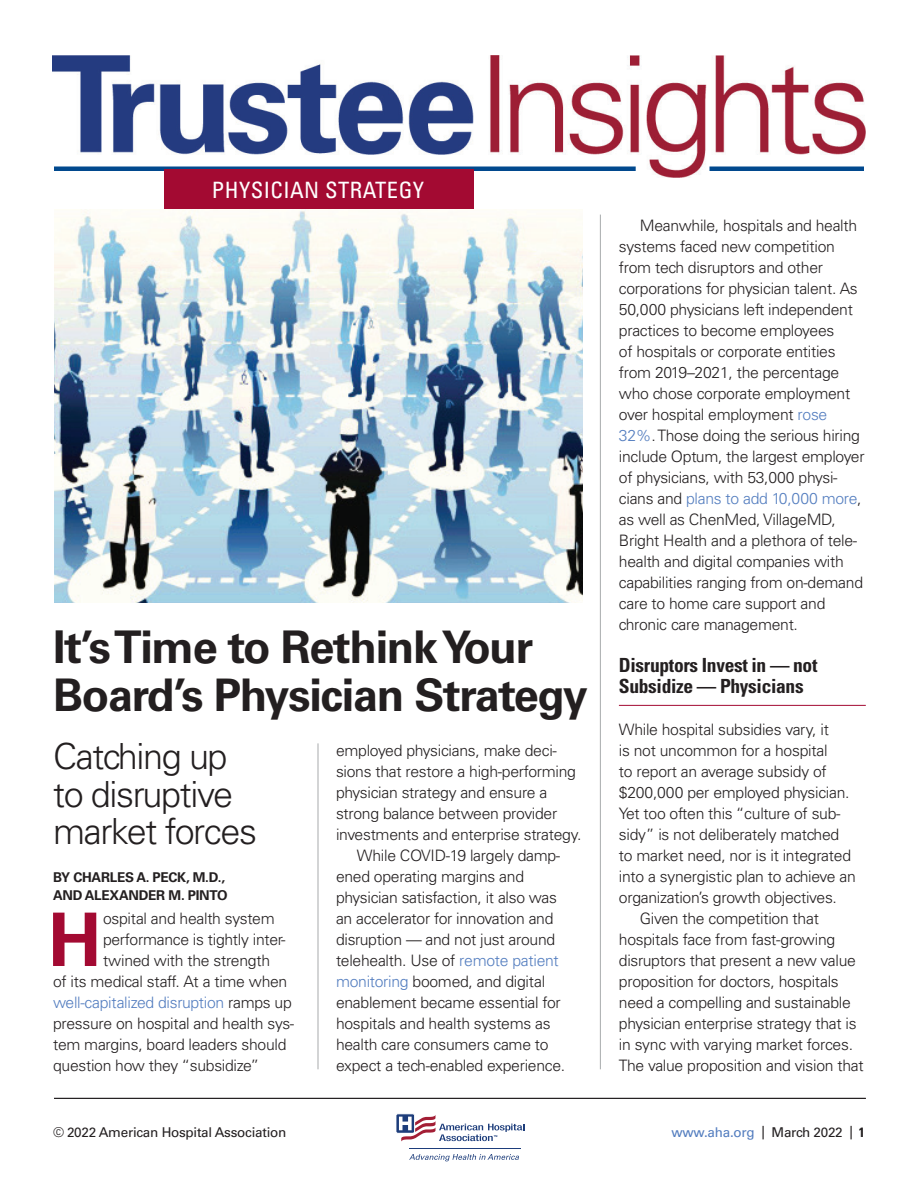
<style>
.page{position:relative;width:918px;height:1188px;background:#fff}
.page>*{position:absolute;margin:0;border:0;box-sizing:border-box;transform-origin:0 0}
.t1{font:700 73.8px "Univers LT Std";color:#a30a32}
.t2{font:700 45px/48px "Univers LT Std";letter-spacing:-.03em;color:#231f20}
.t3{font:300 36px/37.5px "Univers LT Std";letter-spacing:-.04em;color:#231f20}
.t4{font:condensed 22.5px "Univers LT Std";letter-spacing:.02em;color:#fff}
.t5{font:700 condensed 19.5px/21px "Univers LT Std";letter-spacing:-.015em;color:#231f20}
.t6{font:300 15.75px/21px "Univers LT Std";letter-spacing:-.02em;color:#231f20}
.t7{font:300 15.75px "Univers LT Std";letter-spacing:-.02em;color:#537dbf}
.t8{font:700 13.5px/18px "Univers LT Std";letter-spacing:-.02em;color:#231f20}
.t9{font:13.5px "Univers LT Std";letter-spacing:-.02em;color:#231f20}
.t10{font:13.5px "Univers LT Std";letter-spacing:-.02em;color:#537dbf}
.s1{color:#231f20}
.s2{color:#537dbf}
.s3{font-weight:700;font-stretch:condensed;color:#231f20}
</style>
<div class="page">
<hr style="left:409px;top:1148px;width:112px;height:1px;background:#1d3d7b">
<svg style="left:409px;top:1154px;width:110px;height:7px"></svg>
<svg style="left:396px;top:1113px;width:128px;height:29px"></svg>
<hr style="left:54px;top:1098px;width:812px;height:1px;background:#231f20">
<img style="left:52px;top:56px;width:814px;height:122px">
<div style="left:710px;top:166px;width:154px;height:5px;background:#01498e"></div>
<svg style="left:54px;top:166px;width:582px;height:5px;background:#30558f"></svg>
<hr style="left:600px;top:215px;width:1px;height:854px;background:#a8abac">
<hr style="left:619px;top:705px;width:247px;height:1px;background:#a30a32">
<div style="left:164px;top:170px;width:309px;height:39px;background:#a30a32"></div>
<img style="left:54px;top:209px;width:529px;height:394px">
<hr style="left:318px;top:743px;width:1px;height:326px;background:#a8abac">
<h3 class="t4" style="left:212px;top:176px;width:214px">PHYSICIAN STRATEGY</h3>
<h2 class="t2" style="left:53px;top:623px;width:536px">It’s Time to Rethink Your<br>Board’s Physician Strategy</h2>
<h3 class="t3" style="left:53px;top:738px;width:206px">Catching up to disruptive market forces</h3>
<p class="t8" style="left:53px;top:868px;width:176px">BY CHARLES A. PECK, M.D.,<br>AND ALEXANDER M. PINTO</p>
<h1 class="t1" style="left:48px;top:897px;width:55px">H</h1>
<p class="t6" style="left:103px;top:908px;width:173px">ospital and health system</p>
<p class="t6" style="left:103px;top:929px;width:184px">performance is tightly inter-</p>
<p class="t6" style="left:103px;top:950px;width:169px">twined with the strength</p>
<p class="t6" style="left:53px;top:971px;width:236px">of its medical staff. At a time when</p>
<p class="t7" style="left:53px;top:993px;width:240px">well-capitalized disruption <span class="s1">ramps up</span></p>
<p class="t6" style="left:53px;top:1013px;width:243px">pressure on hospital and health sys-</p>
<p class="t6" style="left:53px;top:1034px;width:235px">tem margins, board leaders should</p>
<p class="t6" style="left:53px;top:1055px;width:208px">question how they “subsidize”</p>
<p class="t6" style="left:336px;top:740px;width:222px">employed physicians, make deci-</p>
<p class="t6" style="left:336px;top:761px;width:242px">sions that restore a high-performing</p>
<p class="t6" style="left:336px;top:782px;width:213px">physician strategy and ensure a</p>
<p class="t6" style="left:336px;top:803px;width:223px">strong balance between provider</p>
<p class="t6" style="left:336px;top:824px;width:247px">investments and enterprise strategy.</p>
<p class="t6" style="left:357px;top:845px;width:205px">While COVID-19 largely damp-</p>
<p class="t6" style="left:336px;top:866px;width:190px">ened operating margins and</p>
<p class="t6" style="left:336px;top:887px;width:222px">physician satisfaction, it also was</p>
<p class="t6" style="left:336px;top:908px;width:219px">an accelerator for innovation and</p>
<p class="t6" style="left:336px;top:929px;width:221px">disruption — and not just around</p>
<p class="t6" style="left:336px;top:950px;width:224px">telehealth. Use of <span class="s2">remote patient</span></p>
<p class="t6" style="left:336px;top:971px;width:211px"><span class="s2">monitoring</span> boomed, and digital</p>
<p class="t6" style="left:336px;top:992px;width:226px">enablement became essential for</p>
<p class="t6" style="left:336px;top:1013px;width:216px">hospitals and health systems as</p>
<p class="t6" style="left:336px;top:1034px;width:214px">health care consumers came to</p>
<p class="t6" style="left:336px;top:1055px;width:231px">expect a tech-enabled experience.</p>
<p class="t6" style="left:619px;top:215px;width:247px;text-indent:21px">Meanwhile, hospitals and health systems faced new competition from tech disruptors and other corporations for physician talent. As 50,000 physicians left independent practices to become employees<br>of hospitals or corporate entities from 2019–2021, the percentage who chose corporate employment over hospital employment <span class="s2">rose 32%</span>. Those doing the serious hiring include Optum, the largest employer of physicians, with 53,000 physi&shy;cians and <span class="s2">plans to add 10,000 more</span>, as well as ChenMed, VillageMD, Bright Health and a plethora of tele&shy;health and digital companies with capabilities ranging from on-demand care to home care support and chronic care management.</p>
<p class="t5" style="left:619px;top:654px;width:200px">Disruptors Invest in — not<br>Subsidize — Physicians</p>
<p class="t6" style="left:619px;top:719px;width:212px">While hospital subsidies vary, it</p>
<p class="t6" style="left:619px;top:740px;width:210px">is not uncommon for a hospital</p>
<p class="t6" style="left:619px;top:761px;width:209px">to report an average subsidy of</p>
<p class="t6" style="left:619px;top:782px;width:232px">$200,000 per employed physician.</p>
<p class="t6" style="left:619px;top:803px;width:223px">Yet too often this “culture of sub-</p>
<p class="t6" style="left:619px;top:824px;width:222px">sidy” is not deliberately matched</p>
<p class="t6" style="left:619px;top:845px;width:234px">to market need, nor is it integrated</p>
<p class="t6" style="left:619px;top:866px;width:238px">into a synergistic plan to achieve an</p>
<p class="t6" style="left:619px;top:887px;width:220px">organization’s growth objectives.</p>
<p class="t6" style="left:640px;top:908px;width:181px">Given the competition that</p>
<p class="t6" style="left:619px;top:929px;width:218px">hospitals face from fast-growing</p>
<p class="t6" style="left:619px;top:950px;width:239px">disruptors that present a new value</p>
<p class="t6" style="left:619px;top:971px;width:221px">proposition for doctors, hospitals</p>
<p class="t6" style="left:619px;top:992px;width:233px">need a compelling and sustainable</p>
<p class="t6" style="left:619px;top:1013px;width:239px">physician enterprise strategy that is</p>
<p class="t6" style="left:619px;top:1034px;width:236px">in sync with varying market forces.</p>
<p class="t6" style="left:619px;top:1055px;width:246px">The value proposition and vision that</p>
<p class="t9" style="left:53px;top:1125px;width:235px">© 2022 American Hospital Association</p>
<p class="t10" style="left:671px;top:1125px;width:195px">www.aha.org <span class="s1">| March 2022 |</span> <span class="s3">1</span></p>
</div>
